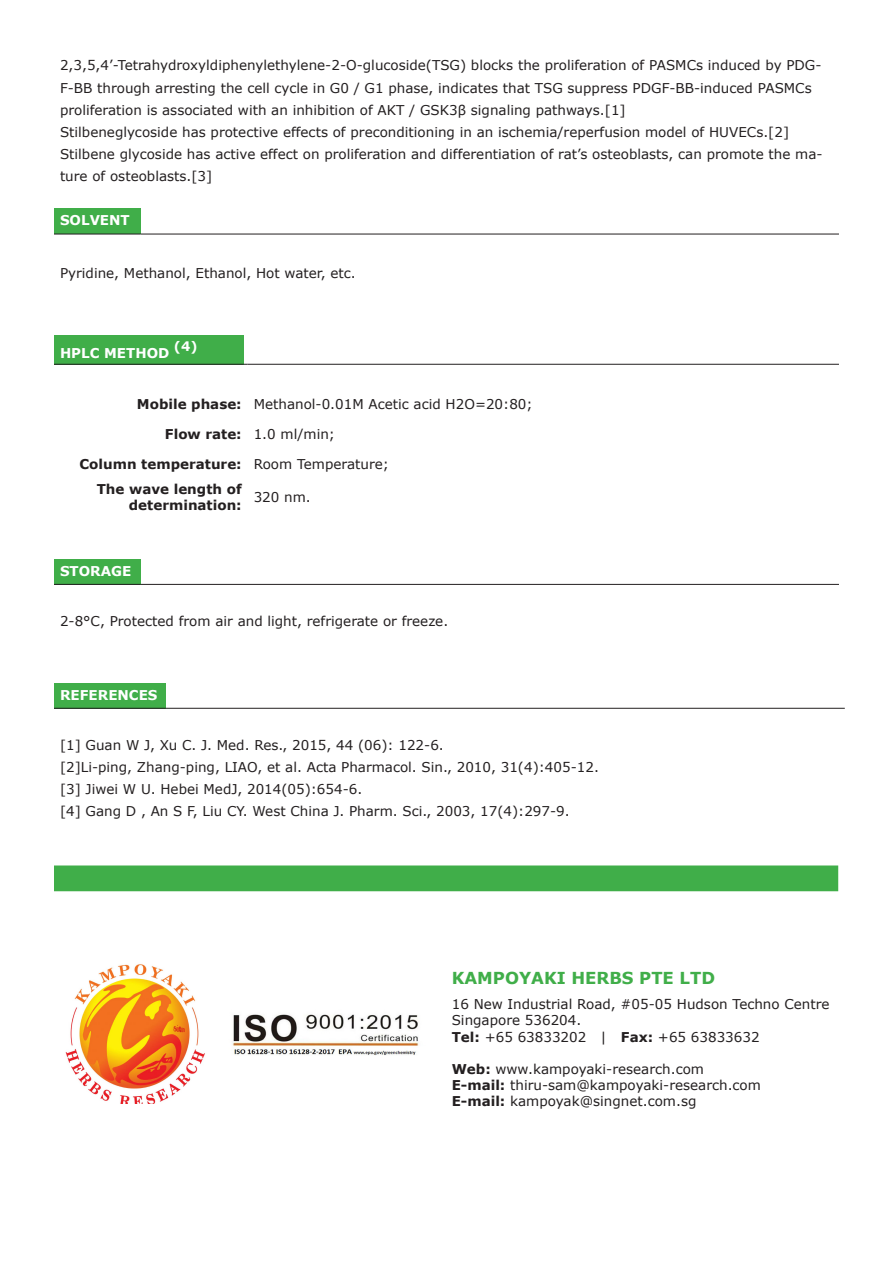
<style>
.page{position:relative;width:893px;height:1263px;background:#fff}
.page>*{position:absolute;margin:0;border:0;box-sizing:border-box;transform-origin:0 0}
.t1{font:700 16.5px "Verdana";color:#40ae49}
.t2{font:13.5px/22.2px "Verdana";color:#231f20}
.t3{font:700 13.5px/16.2px "Verdana";color:#231f20;text-align:right}
.t4{font:700 13.5px "Verdana";color:#fff}
.t5{font:700 13.05px "Verdana";color:#fff}
.s1{font-weight:700}
</style>
<div class="page">
<div style="left:54px;top:209px;width:86px;height:25px;background:#40ae49"></div>
<hr style="left:54px;top:234px;width:86px;height:1px;background:#231f20">
<hr style="left:140px;top:234px;width:699px;height:1px;background:#231f20">
<div style="left:54px;top:335px;width:189px;height:29px;background:#40ae49"></div>
<hr style="left:54px;top:364px;width:189px;height:1px;background:#231f20">
<hr style="left:248px;top:364px;width:591px;height:1px;background:#231f20">
<div style="left:54px;top:559px;width:86px;height:25px;background:#40ae49"></div>
<hr style="left:54px;top:584px;width:86px;height:1px;background:#231f20">
<hr style="left:140px;top:584px;width:699px;height:1px;background:#231f20">
<div style="left:54px;top:683px;width:112px;height:25px;background:#40ae49"></div>
<hr style="left:54px;top:708px;width:112px;height:1px;background:#231f20">
<hr style="left:166px;top:708px;width:679px;height:1px;background:#231f20">
<div style="left:54px;top:865px;width:784px;height:26px;background:#40ae49"></div>
<img style="left:65px;top:964px;width:140px;height:140px">
<img style="left:232px;top:1014px;width:187px;height:41px">
<p class="t2" style="left:60px;top:55px;width:763px">2,3,5,4’-Tetrahydroxyldiphenylethylene-2-O-glucoside(TSG) blocks the proliferation of PASMCs induced by PDG-<br>F-BB through arresting the cell cycle in G0 / G1 phase, indicates that TSG suppress PDGF-BB-induced PASMCs proliferation is associated with an inhibition of AKT / GSK3β signaling pathways.[1]</p>
<p class="t2" style="left:60px;top:121px;width:731px">Stilbeneglycoside has protective effects of preconditioning in an ischemia/reperfusion model of HUVECs.[2]</p>
<p class="t2" style="left:60px;top:143px;width:764px">Stilbene glycoside has active effect on proliferation and differentiation of rat’s osteoblasts, can promote the ma&shy;ture of osteoblasts.[3]</p>
<p class="t4" style="left:60px;top:212px;width:71px">SOLVENT</p>
<p class="t2" style="left:60px;top:262px;width:297px">Pyridine, Methanol, Ethanol, Hot water, etc.</p>
<p class="t4" style="left:60px;top:345px;width:111px">HPLC METHOD</p>
<p class="t5" style="left:174px;top:337px;width:25px">(4)</p>
<p class="t3" style="left:137px;top:396px;width:106px">Mobile phase:</p>
<p class="t2" style="left:254px;top:393px;width:280px">Methanol-0.01M Acetic acid H2O=20:80;</p>
<p class="t3" style="left:165px;top:426px;width:78px">Flow rate:</p>
<p class="t2" style="left:254px;top:423px;width:83px">1.0 ml/min;</p>
<p class="t3" style="left:80px;top:456px;width:164px">Column temperature:</p>
<p class="t2" style="left:254px;top:453px;width:137px">Room Temperature;</p>
<p class="t3" style="left:97px;top:481px;width:146px">The wave length of determination:</p>
<p class="t2" style="left:254px;top:486px;width:59px">320 nm.</p>
<p class="t4" style="left:60px;top:562px;width:73px">STORAGE</p>
<p class="t2" style="left:60px;top:610px;width:390px">2-8°C, Protected from air and light, refrigerate or freeze.</p>
<p class="t4" style="left:60px;top:686px;width:99px">REFERENCES</p>
<p class="t2" style="left:60px;top:734px;width:385px">[1] Guan W J, Xu C. J. Med. Res., 2015, 44 (06): 122-6.</p>
<p class="t2" style="left:60px;top:756px;width:540px">[2]Li-ping, Zhang-ping, LIAO, et al. Acta Pharmacol. Sin., 2010, 31(4):405-12.</p>
<p class="t2" style="left:60px;top:778px;width:304px">[3] Jiwei W U. Hebei MedJ, 2014(05):654-6.</p>
<p class="t2" style="left:60px;top:800px;width:511px">[4] Gang D , An S F, Liu CY. West China J. Pharm. Sci., 2003, 17(4):297-9.</p>
<p class="t1" style="left:452px;top:967px;width:265px">KAMPOYAKI HERBS PTE LTD</p>
<p class="t2" style="left:452px;top:993px;width:379px">16 New Industrial Road, #05-05 Hudson Techno Centre</p>
<p class="t2" style="left:452px;top:1009px;width:131px">Singapore 536204.</p>
<p class="t2" style="left:452px;top:1026px;width:309px"><span class="s1">Tel:</span> +65 63833202 | <span class="s1">Fax:</span> +65 63833632</p>
<p class="t2" style="left:452px;top:1058px;width:254px"><span class="s1">Web:</span> www.kampoyaki-research.com</p>
<p class="t2" style="left:452px;top:1074px;width:311px"><span class="s1">E-mail:</span> thiru-sam@kampoyaki-research.com</p>
<p class="t2" style="left:452px;top:1090px;width:246px"><span class="s1">E-mail:</span> kampoyak@singnet.com.sg</p>
</div>
